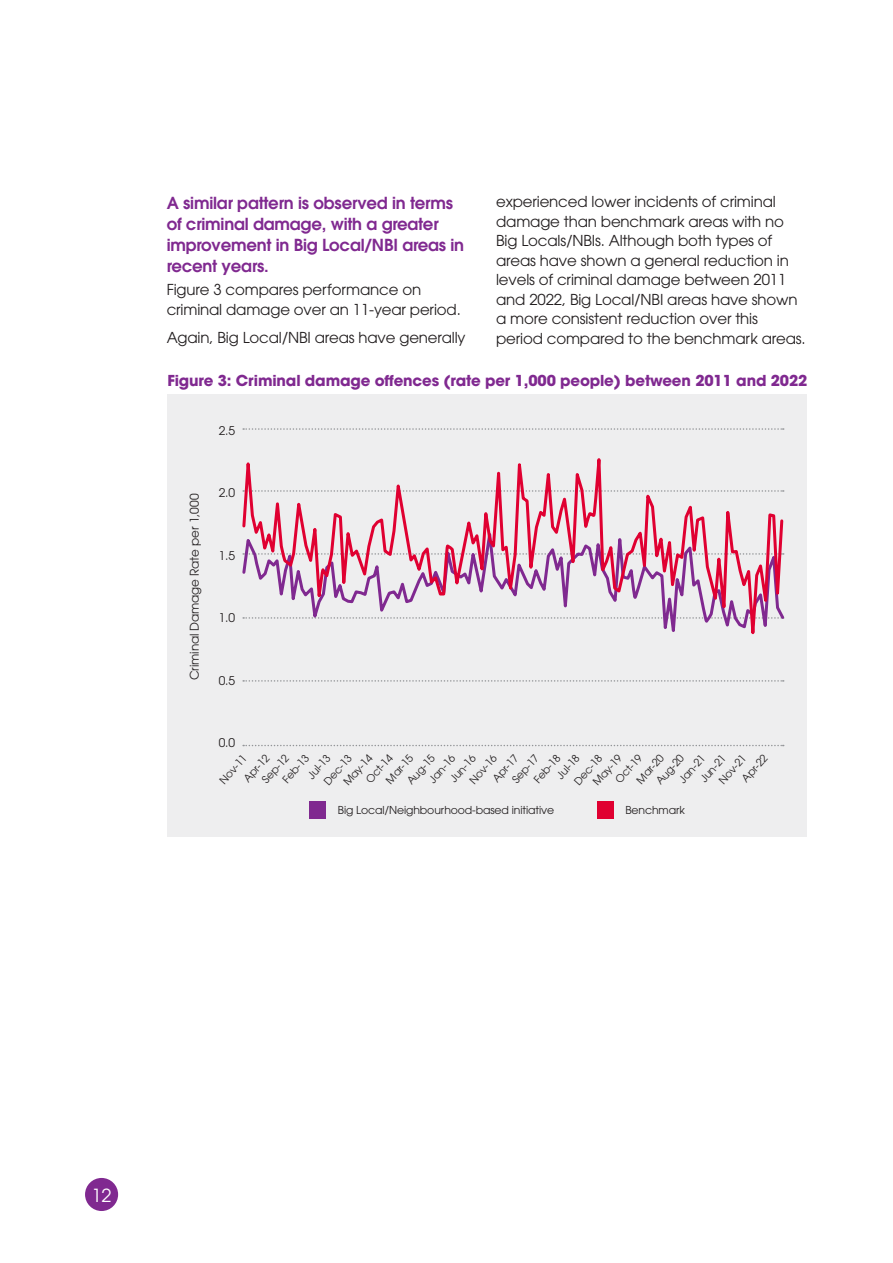
<style>
.page{position:relative;width:893px;height:1263px;background:#fff}
.page>*{position:absolute;margin:0;border:0;box-sizing:border-box;transform-origin:0 0}
.t1{font:18px "ITC Avant Garde Pro";color:#fff}
.Standout_text{font:600 16.5px/21px "ITC Avant Garde Gothic Pro";letter-spacing:-.01em;color:#802990}
.Body_Text{font:15px/19.5px "ITC Avant Garde Pro";letter-spacing:-.01em;color:#231f20}
.Body_Text-2{font:700 15px "ITC Avant Garde Pro";letter-spacing:-.01em;color:#802990}
.Body_Text-3{font:12px "ITC Avant Garde Pro";letter-spacing:-.01em;color:#231f20}
.Body_Text-4{font:10.95px "ITC Avant Garde Pro";letter-spacing:-.01em;color:#231f20}
.Body_Text-5{font:10.5px "ITC Avant Garde Pro";color:#231f20}
</style>
<div class="page">
<div style="left:85px;top:1178px;width:33px;height:33px;background:#802990;border-radius:50%"></div>
<div style="left:167px;top:394px;width:640px;height:442px;background:#eeeeef"></div>
<svg style="left:243px;top:745px;width:541px;height:1px"></svg>
<svg style="left:243px;top:680px;width:541px;height:2px"></svg>
<div style="left:310px;top:801px;width:16px;height:18px;background:#802990"></div>
<div style="left:597px;top:801px;width:16px;height:18px;background:#e00031"></div>
<svg style="left:242px;top:428px;width:543px;height:207px"></svg>
<p class="Standout_text" style="left:167px;top:192px;width:299px">A similar pattern is observed in terms of criminal damage, with a greater improvement in Big Local/NBI areas in recent years.</p>
<p class="Body_Text" style="left:167px;top:280px;width:296px">Figure 3 compares performance on criminal damage over an 11-year period.</p>
<p class="Body_Text" style="left:167px;top:327px;width:300px">Again, Big Local/NBI areas have generally</p>
<p class="Body_Text" style="left:496px;top:192px;width:311px">experienced lower incidents of criminal damage than benchmark areas with no Big Locals/NBIs. Although both types of areas have shown a general reduction in levels of criminal damage between 2011 and 2022, Big Local/NBI areas have shown a more consistent reduction over this period compared to the benchmark areas.</p>
<p class="Body_Text-2" style="left:167px;top:370px;width:642px">Figure 3: Criminal damage offences (rate per 1,000 people) between 2011 and 2022</p>
<p class="Body_Text-3" style="left:219px;top:423px;width:18px">2.5</p>
<p class="Body_Text-3" style="left:187px;top:680px;width:188px;rotate:-90deg">Criminal Damage Rate per 1,000</p>
<p class="Body_Text-3" style="left:219px;top:485px;width:18px">2.0</p>
<p class="Body_Text-3" style="left:219px;top:548px;width:18px">1.5</p>
<p class="Body_Text-3" style="left:219px;top:610px;width:18px">1.0</p>
<p class="Body_Text-3" style="left:219px;top:673px;width:18px">0.5</p>
<p class="Body_Text-3" style="left:219px;top:735px;width:18px">0.0</p>
<p class="Body_Text-5" style="left:613px;top:777px;width:36px;rotate:-48deg">Oct-19</p>
<p class="Body_Text-5" style="left:590px;top:779px;width:39px;rotate:-48deg">May-19</p>
<p class="Body_Text-5" style="left:653px;top:778px;width:37px;rotate:-48deg">Aug-20</p>
<p class="Body_Text-5" style="left:634px;top:777px;width:36px;rotate:-48deg">Mar-20</p>
<p class="Body_Text-5" style="left:404px;top:778px;width:37px;rotate:-48deg">Aug-15</p>
<p class="Body_Text-5" style="left:341px;top:779px;width:39px;rotate:-48deg">May-14</p>
<p class="Body_Text-5" style="left:383px;top:777px;width:36px;rotate:-48deg">Mar-15</p>
<p class="Body_Text-5" style="left:447px;top:776px;width:34px;rotate:-48deg">Jun-16</p>
<p class="Body_Text-5" style="left:426px;top:776px;width:35px;rotate:-48deg">Jan-16</p>
<p class="Body_Text-5" style="left:467px;top:778px;width:37px;rotate:-48deg">Nov-16</p>
<p class="Body_Text-5" style="left:509px;top:777px;width:36px;rotate:-48deg">Sep-17</p>
<p class="Body_Text-5" style="left:305px;top:773px;width:30px;rotate:-48deg">Jul-13</p>
<p class="Body_Text-5" style="left:363px;top:777px;width:36px;rotate:-48deg">Oct-14</p>
<p class="Body_Text-5" style="left:490px;top:776px;width:34px;rotate:-48deg">Apr-17</p>
<p class="Body_Text-5" style="left:554px;top:773px;width:30px;rotate:-48deg">Jul-18</p>
<p class="Body_Text-5" style="left:739px;top:776px;width:34px;rotate:-48deg">Apr-22</p>
<p class="Body_Text-4" style="left:625px;top:803px;width:61px">Benchmark</p>
<p class="Body_Text-5" style="left:259px;top:777px;width:36px;rotate:-48deg">Sep-12</p>
<p class="Body_Text-5" style="left:241px;top:776px;width:34px;rotate:-48deg">Apr-12</p>
<p class="Body_Text-5" style="left:531px;top:777px;width:35px;rotate:-48deg">Feb-18</p>
<p class="Body_Text-5" style="left:571px;top:779px;width:38px;rotate:-48deg">Dec-18</p>
<p class="Body_Text-5" style="left:280px;top:777px;width:35px;rotate:-48deg">Feb-13</p>
<p class="Body_Text-5" style="left:321px;top:779px;width:38px;rotate:-48deg">Dec-13</p>
<p class="Body_Text-5" style="left:697px;top:776px;width:34px;rotate:-48deg">Jun-21</p>
<p class="Body_Text-5" style="left:676px;top:776px;width:35px;rotate:-48deg">Jan-21</p>
<p class="Body_Text-5" style="left:217px;top:778px;width:37px;rotate:-48deg">Nov-11</p>
<p class="Body_Text-5" style="left:716px;top:778px;width:37px;rotate:-48deg">Nov-21</p>
<p class="Body_Text-4" style="left:338px;top:803px;width:218px">Big Local/Neighbourhood-based initiative</p>
<p class="t1" style="left:92px;top:1184px;width:21px">12</p>
</div>
